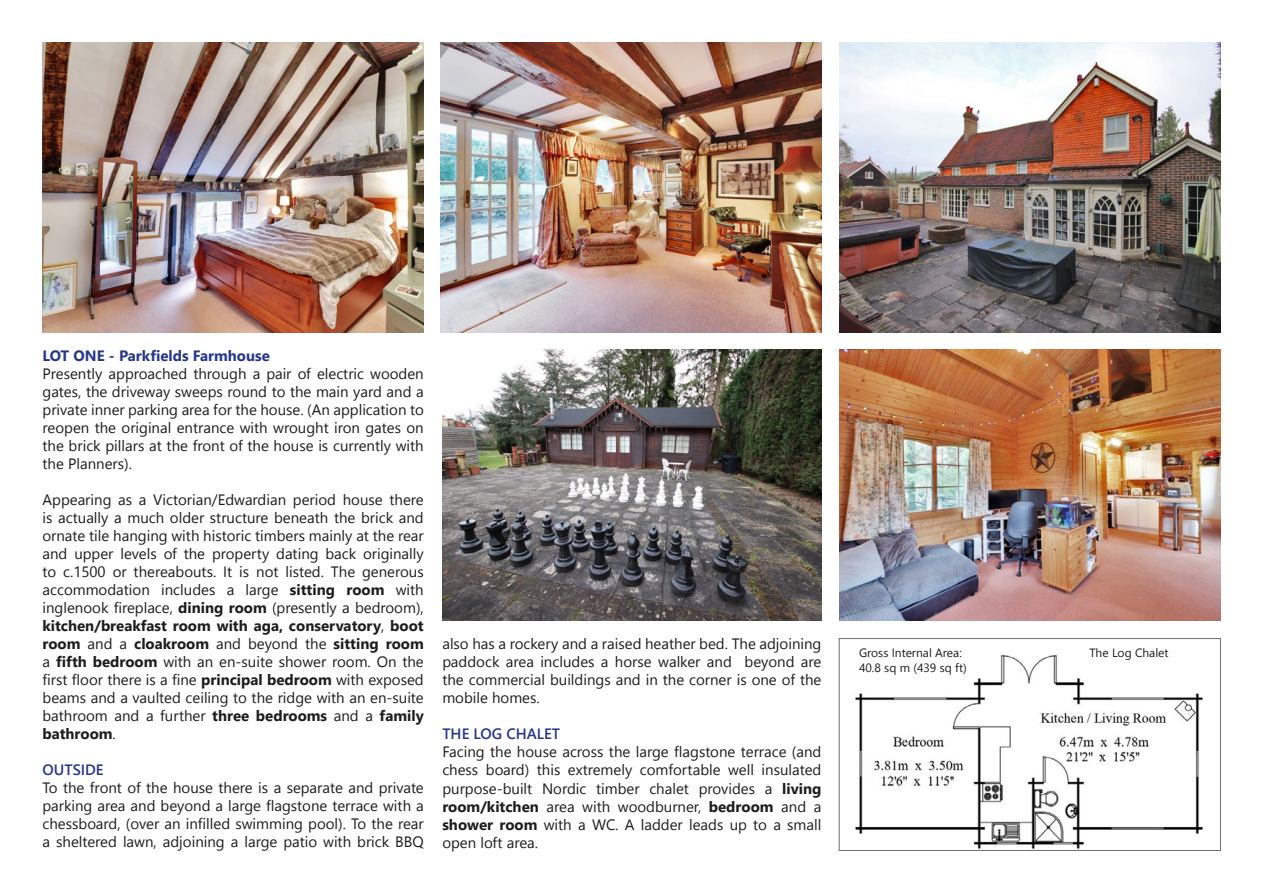
<style>
.page{position:relative;width:1263px;height:893px;background:#fff}
.page>*{position:absolute;margin:0;border:0;box-sizing:border-box;transform-origin:0 0}
.t1{font:15px/18px "Segoe UI";color:#1d1d1b;text-align:justify}
.t2{font:700 15px "Segoe UI";color:#26368c}
.t3{font:600 15px "Segoe UI";color:#26368c}
.t4{font:12px "Segoe UI";color:#1d1d1b}
.s1{font-weight:700}
</style>
<div class="page">
<img style="left:839px;top:43px;width:381px;height:290px">
<img style="left:43px;top:43px;width:381px;height:290px">
<img style="left:440px;top:43px;width:381px;height:290px">
<img style="left:442px;top:350px;width:379px;height:271px">
<img style="left:839px;top:350px;width:381px;height:271px">
<img style="left:855px;top:654px;width:348px;height:195px">
<div style="left:839px;top:638px;width:382px;height:213px;border:1px solid #70706f"></div>
<p class="t2" style="left:43px;top:343px;width:229px">LOT ONE - Parkfields Farmhouse</p>
<p class="t1" style="left:43px;top:364px;width:383px">Presently approached through a pair of electric wooden gates, the driveway sweeps round to the main yard and a private inner parking area for the house. (An application to reopen the original entrance with wrought iron gates on the brick pillars at the front of the house is currently with the Planners).</p>
<p class="t1" style="left:43px;top:490px;width:383px">Appearing as a Victorian/Edwardian period house there is actually a much older structure beneath the brick and ornate tile hanging with historic timbers mainly at the rear and upper levels of the property dating back originally to c.1500 or thereabouts. It is not listed. The generous accommodation includes a large <span class="s1">sitting room</span> with inglenook fireplace, <span class="s1">dining room</span> (presently a bedroom), <span class="s1">kitchen/breakfast room with aga, conservatory</span>, <span class="s1">boot room</span> and a <span class="s1">cloakroom</span> and beyond the <span class="s1">sitting room </span>a <span class="s1">fifth bedroom</span> with an en-suite shower room. On the first floor there is a fine <span class="s1">principal bedroom</span> with exposed beams and a vaulted ceiling to the ridge with an en-suite bathroom and a further <span class="s1">three bedrooms</span> and a <span class="s1">family bathroom</span>.</p>
<p class="t3" style="left:43px;top:757px;width:63px">OUTSIDE</p>
<p class="t1" style="left:43px;top:778px;width:383px">To the front of the house there is a separate and private parking area and beyond a large flagstone terrace with a chessboard, (over an infilled swimming pool). To the rear a sheltered lawn, adjoining a large patio with brick BBQ</p>
<p class="t1" style="left:442px;top:635px;width:381px">also has a rockery and a raised heather bed. The adjoining paddock area includes a horse walker and beyond are the commercial buildings and in the corner is one of the mobile homes.</p>
<p class="t3" style="left:442px;top:722px;width:119px">THE LOG CHALET</p>
<p class="t1" style="left:442px;top:743px;width:381px">Facing the house across the large flagstone terrace (and chess board) this extremely comfortable well insulated purpose-built Nordic timber chalet provides a <span class="s1">living room/kitchen</span> area with woodburner, <span class="s1">bedroom</span> and a <span class="s1">shower room</span> with a WC. A ladder leads up to a small open loft area.</p>
<p class="t4" style="left:859px;top:644px;width:104px">Gross Internal Area:</p>
<p class="t4" style="left:859px;top:658px;width:109px">40.8 sq m (439 sq ft)</p>
<p class="t4" style="left:1089px;top:644px;width:81px">The Log Chalet</p>
</div>
